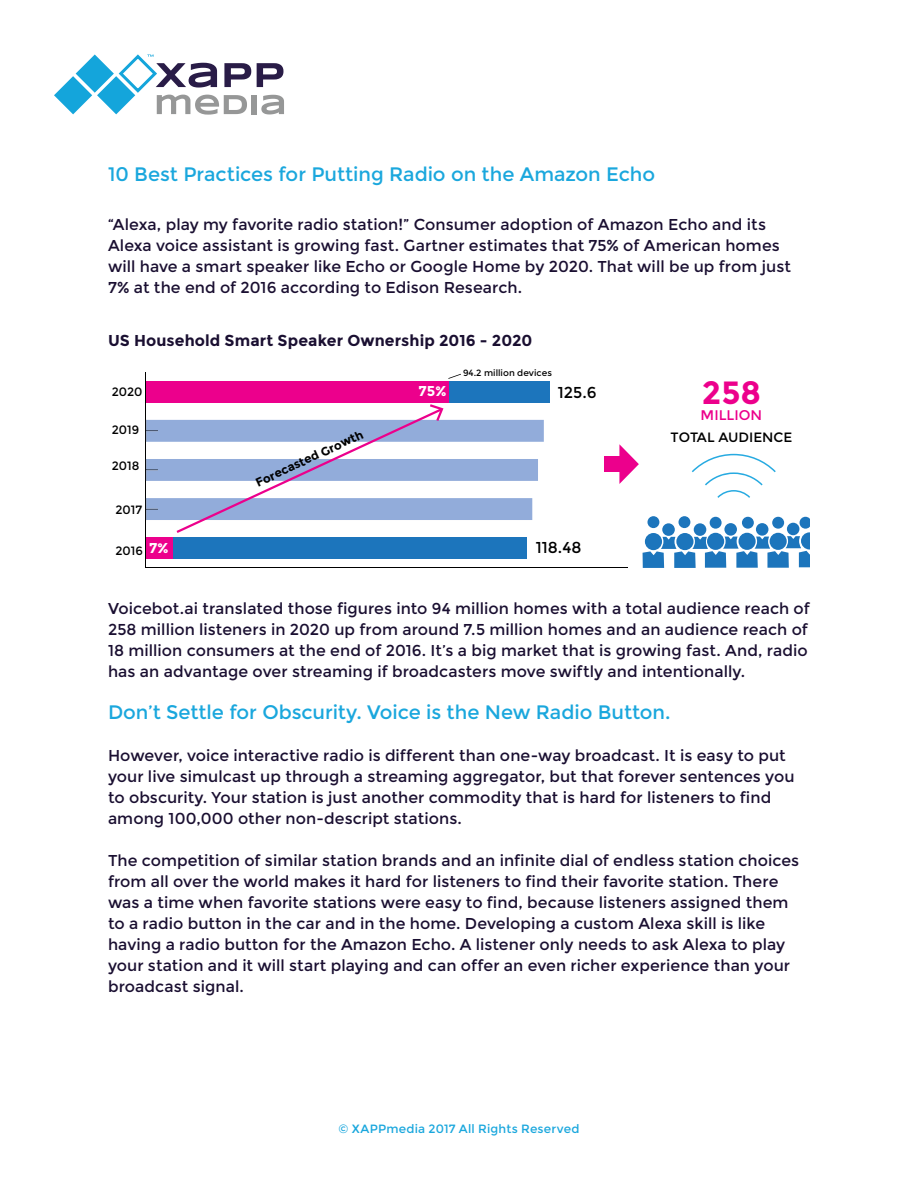
<style>
.page{position:relative;width:918px;height:1188px;background:#fff}
.page>*{position:absolute;margin:0;border:0;box-sizing:border-box;transform-origin:0 0}
.t1{font:700 32.1px "Montserrat";color:#ec008c}
.t2{font:19.5px "Montserrat";letter-spacing:-.005em;color:#1aa7dd}
.t3{font:15.75px/21px "Montserrat";letter-spacing:.005em;color:#1a0f31}
.t4{font:700 15.75px "Montserrat";letter-spacing:.005em;color:#1a0f31}
.t5{font:15.75px "Montserrat";color:#000}
.t6{font:700 14.25px "Montserrat";color:#fff}
.t7{font:13.95px "Montserrat";color:#ec008c}
.t8{font:13.5px "Montserrat";color:#000}
.t9{font:12px "Montserrat";letter-spacing:.015em;color:#1aa7dd}
.t10{font:12px "Montserrat";color:#000}
.t11{font:700 12px "Montserrat";color:#000}
.t12{font:300 9px "Oxygen";color:#000}
.t13{font:9px "Montserrat";color:#000}
</style>
<div class="page">
<svg style="left:257px;top:63px;width:26px;height:24px"></svg>
<div style="left:252px;top:95px;width:5px;height:19px;background:#969797"></div>
<svg style="left:261px;top:95px;width:23px;height:19px"></svg>
<svg style="left:54px;top:54px;width:197px;height:61px"></svg>
<hr style="left:146px;top:567px;width:482px;height:1px;background:#000">
<hr style="left:146px;top:372px;width:1px;height:196px;background:#000">
<div style="left:449px;top:381px;width:101px;height:22px;background:#1c75bc"></div>
<div style="left:173px;top:537px;width:354px;height:22px;background:#1c75bc"></div>
<div style="left:146px;top:381px;width:303px;height:22px;background:#ec008c"></div>
<div style="left:146px;top:537px;width:27px;height:22px;background:#ec008c"></div>
<svg style="left:146px;top:404px;width:398px;height:129px"></svg>
<svg style="left:448px;top:374px;width:13px;height:5px"></svg>
<svg style="left:643px;top:517px;width:167px;height:51px"></svg>
<svg style="left:692px;top:454px;width:84px;height:44px"></svg>
<svg style="left:619px;top:444px;width:20px;height:40px"></svg>
<div style="left:604px;top:456px;width:25px;height:16px;background:#ec008c"></div>
<p class="t2" style="left:108px;top:163px;width:549px">10 Best Practices for Putting Radio on the Amazon Echo</p>
<p class="t3" style="left:108px;top:214px;width:684px">“Alexa, play my favorite radio station!” Consumer adoption of Amazon Echo and its Alexa voice assistant is growing fast. Gartner estimates that 75% of American homes will have a smart speaker like Echo or Google Home by 2020. That will be up from just 7% at the end of 2016 according to Edison Research.</p>
<p class="t4" style="left:108px;top:331px;width:426px">US Household Smart Speaker Ownership 2016 - 2020</p>
<p class="t10" style="left:112px;top:385px;width:32px">2020</p>
<p class="t10" style="left:112px;top:423px;width:29px">2019</p>
<p class="t10" style="left:112px;top:459px;width:29px">2018</p>
<p class="t10" style="left:116px;top:503px;width:28px">2017</p>
<p class="t10" style="left:116px;top:543px;width:29px">2016</p>
<p class="t6" style="left:149px;top:540px;width:21px">7%</p>
<p class="t11" style="left:253px;top:477px;width:119px;rotate:-25deg">Forecasted Growth</p>
<p class="t6" style="left:418px;top:382px;width:30px">75%</p>
<p class="t13" style="left:463px;top:368px;width:90px">94.2 million devices</p>
<p class="t5" style="left:558px;top:383px;width:40px">125.6</p>
<p class="t5" style="left:536px;top:539px;width:47px">118.48</p>
<h1 class="t1" style="left:702px;top:374px;width:61px">258</h1>
<p class="t7" style="left:701px;top:407px;width:63px">MILLION</p>
<p class="t8" style="left:670px;top:429px;width:123px">TOTAL AUDIENCE</p>
<p class="t12" style="left:108px;top:599px;width:228px">Source: US Census, Gartner, Edison Research, Voicebot.ai</p>
<p class="t3" style="left:108px;top:598px;width:703px">Voicebot.ai translated those figures into 94 million homes with a total audience reach of 258 million listeners in 2020 up from around 7.5 million homes and an audience reach of 18 million consumers at the end of 2016. It’s a big market that is growing fast. And, radio has an advantage over streaming if broadcasters move swiftly and intentionally.</p>
<p class="t2" style="left:108px;top:701px;width:564px">Don’t Settle for Obscurity. Voice is the New Radio Button.</p>
<p class="t3" style="left:108px;top:745px;width:688px">However, voice interactive radio is different than one-way broadcast. It is easy to put your live simulcast up through a streaming aggregator, but that forever sentences you to obscurity. Your station is just another commodity that is hard for listeners to find among 100,000 other non-descript stations.</p>
<p class="t3" style="left:108px;top:850px;width:693px">The competition of similar station brands and an infinite dial of endless station choices from all over the world makes it hard for listeners to find their favorite station. There was a time when favorite stations were easy to find, because listeners assigned them to a radio button in the car and in the home. Developing a custom Alexa skill is like having a radio button for the Amazon Echo. A listener only needs to ask Alexa to play your station and it will start playing and can offer an even richer experience than your broadcast signal.</p>
<p class="t9" style="left:339px;top:1122px;width:242px">© XAPPmedia 2017 All Rights Reserved</p>
</div>
